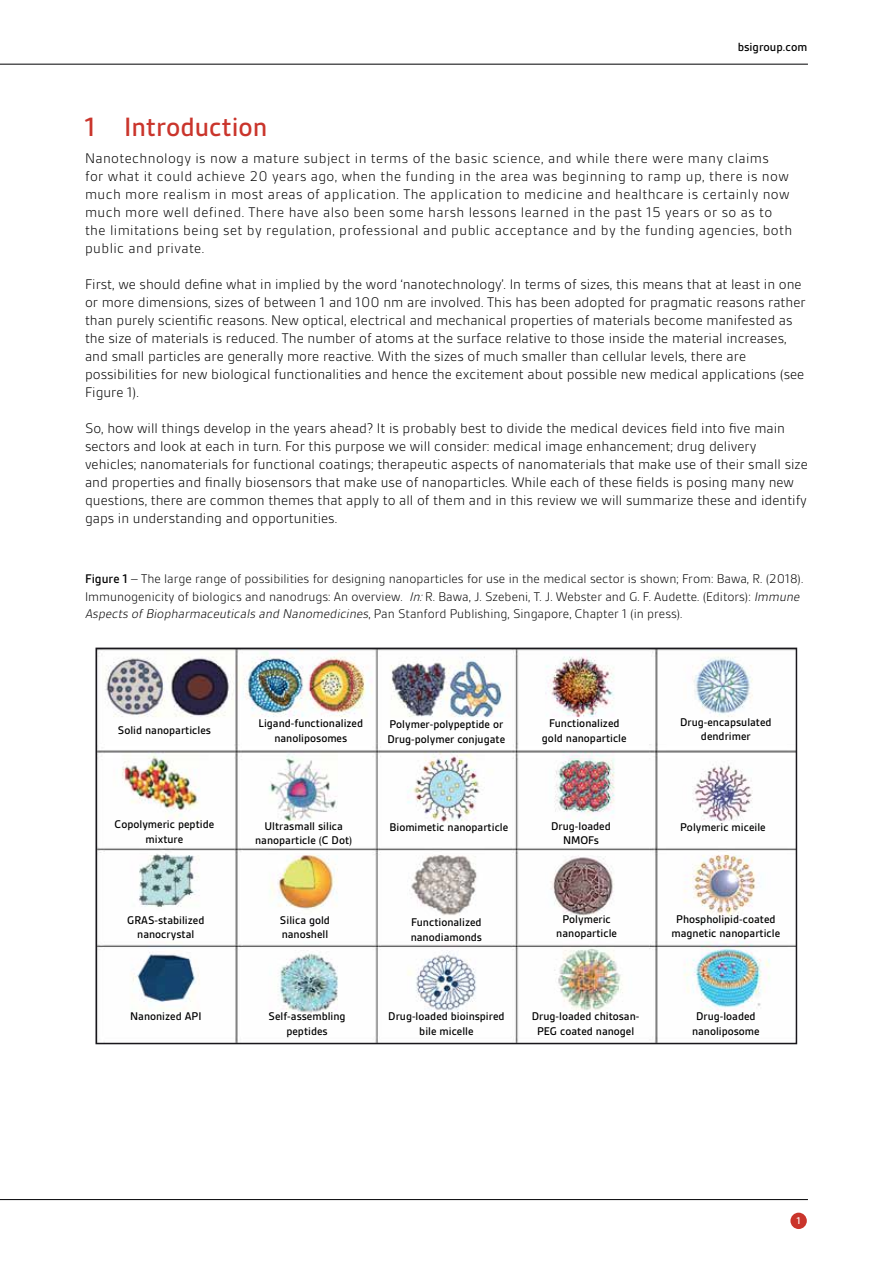
<style>
.page{position:relative;width:893px;height:1263px;background:#fff}
.page>*{position:absolute;margin:0;border:0;box-sizing:border-box;transform-origin:0 0}
.t1{font:500 28.5px "BSI Gesta";color:#ca352c}
.t2{font:300 15px/18px "BSI Gesta";color:#000}
.t3{font:300 15px/18px "BSI Gesta";letter-spacing:.025em;color:#000}
.t4{font:300 13.5px/17.2px "BSI Gesta";color:#000;text-align:justify}
.t5{font:500 12.75px "BSI Gesta";color:#000}
.t6{font:500 12px/14.4px "BSI Gesta";color:#000;text-align:center}
.t7{font:500 10.5px "BSI Gesta";color:#fff}
.s1{font-weight:500}
.s2{font-style:italic}
</style>
<div class="page">
<hr style="left:0;top:1199px;width:808px;height:1px;background:#000003">
<hr style="left:0;top:64px;width:808px;height:1px;background:#000003">
<div style="left:790px;top:1213px;width:17px;height:16px;background:#ca352c;border-radius:50%"></div>
<img style="left:97px;top:650px;width:698px;height:392px">
<p class="t5" style="left:738px;top:40px;width:71px">bsigroup.com</p>
<h1 class="t1" style="left:85px;top:112px;width:184px">1 Introduction</h1>
<p class="t3" style="left:85px;top:149px;width:709px">Nanotechnology is now a mature subject in terms of the basic science, and while there were many claims<br>for what it could achieve 20 years ago, when the funding in the area was beginning to ramp up, there is now much more realism in most areas of application. The application to medicine and healthcare is certainly now much more well defined. There have also been some harsh lessons learned in the past 15 years or so as to the limitations being set by regulation, professional and public acceptance and by the funding agencies, both public and private.</p>
<p class="t2" style="left:85px;top:275px;width:722px">First, we should define what in implied by the word ‘nanotechnology’. In terms of sizes, this means that at least in one or more dimensions, sizes of between 1 and 100 nm are involved. This has been adopted for pragmatic reasons rather than purely scientific reasons. New optical, electrical and mechanical properties of materials become manifested as the size of materials is reduced. The number of atoms at the surface relative to those inside the material increases, and small particles are generally more reactive. With the sizes of much smaller than cellular levels, there are possibilities for new biological functionalities and hence the excitement about possible new medical applications (see Figure 1).</p>
<p class="t2" style="left:85px;top:419px;width:724px">So, how will things develop in the years ahead? It is probably best to divide the medical devices field into five main sectors and look at each in turn. For this purpose we will consider: medical image enhancement; drug delivery vehicles; nanomaterials for functional coatings; therapeutic aspects of nanomaterials that make use of their small size and properties and finally biosensors that make use of nanoparticles. While each of these fields is posing many new questions, there are common themes that apply to all of them and in this review we will summarize these and identify gaps in understanding and opportunities.</p>
<p class="t4" style="left:85px;top:570px;width:720px"><span class="s1">Figure 1</span> – The large range of possibilities for designing nanoparticles for use in the medical sector is shown; From: Bawa, R. (2018).<br>Immunogenicity of biologics and nanodrugs: An overview. <span class="s2">In:</span>R. Bawa, J. Szebeni, T. J. Webster and G. F. Audette. (Editors): <span class="s2">Immune Aspects of Biopharmaceuticals and Nanomedicines</span>, Pan Stanford Publishing, Singapore, Chapter 1 (in press).</p>
<p class="t6" style="left:118px;top:723px;width:95px">Solid nanoparticles</p>
<p class="t6" style="left:258px;top:716px;width:106px">Ligand-functionalized nanoliposomes</p>
<p class="t6" style="left:388px;top:717px;width:119px;text-align:left">Polymer-polypeptide or<br>Drug-polymer conjugate</p>
<p class="t6" style="left:542px;top:716px;width:86px">Functionalized gold nanoparticle</p>
<p class="t6" style="left:680px;top:715px;width:93px">Drug-encapsulated dendrimer</p>
<p class="t6" style="left:115px;top:817px;width:101px">Copolymeric peptide mixture</p>
<p class="t6" style="left:255px;top:819px;width:99px">Ultrasmall silica nanoparticle (C Dot)</p>
<p class="t6" style="left:389px;top:820px;width:120px">Biomimetic nanoparticle</p>
<p class="t6" style="left:551px;top:819px;width:61px">Drug-loaded<br>NMOFs</p>
<p class="t6" style="left:680px;top:820px;width:87px">Polymeric miceile</p>
<p class="t6" style="left:127px;top:913px;width:79px">GRAS-stabilized nanocrystal</p>
<p class="t6" style="left:280px;top:913px;width:52px;text-align:left">Silica gold nanoshell</p>
<p class="t6" style="left:411px;top:915px;width:73px;text-align:left">Functionalized nanodiamonds</p>
<p class="t6" style="left:556px;top:912px;width:62px">Polymeric nanoparticle</p>
<p class="t6" style="left:671px;top:912px;width:110px">Phospholipid-coated magnetic nanoparticle</p>
<p class="t6" style="left:130px;top:1009px;width:73px">Nanonized API</p>
<p class="t6" style="left:269px;top:1009px;width:79px">Self-assembling peptides</p>
<p class="t6" style="left:388px;top:1009px;width:118px">Drug-loaded bioinspired bile micelle</p>
<p class="t6" style="left:532px;top:1009px;width:109px">Drug-loaded chitosan-<br>PEG coated nanogel</p>
<p class="t6" style="left:692px;top:1009px;width:69px">Drug-loaded nanoliposome</p>
<p class="t7" style="left:797px;top:1215px;width:5px">1</p>
</div>
